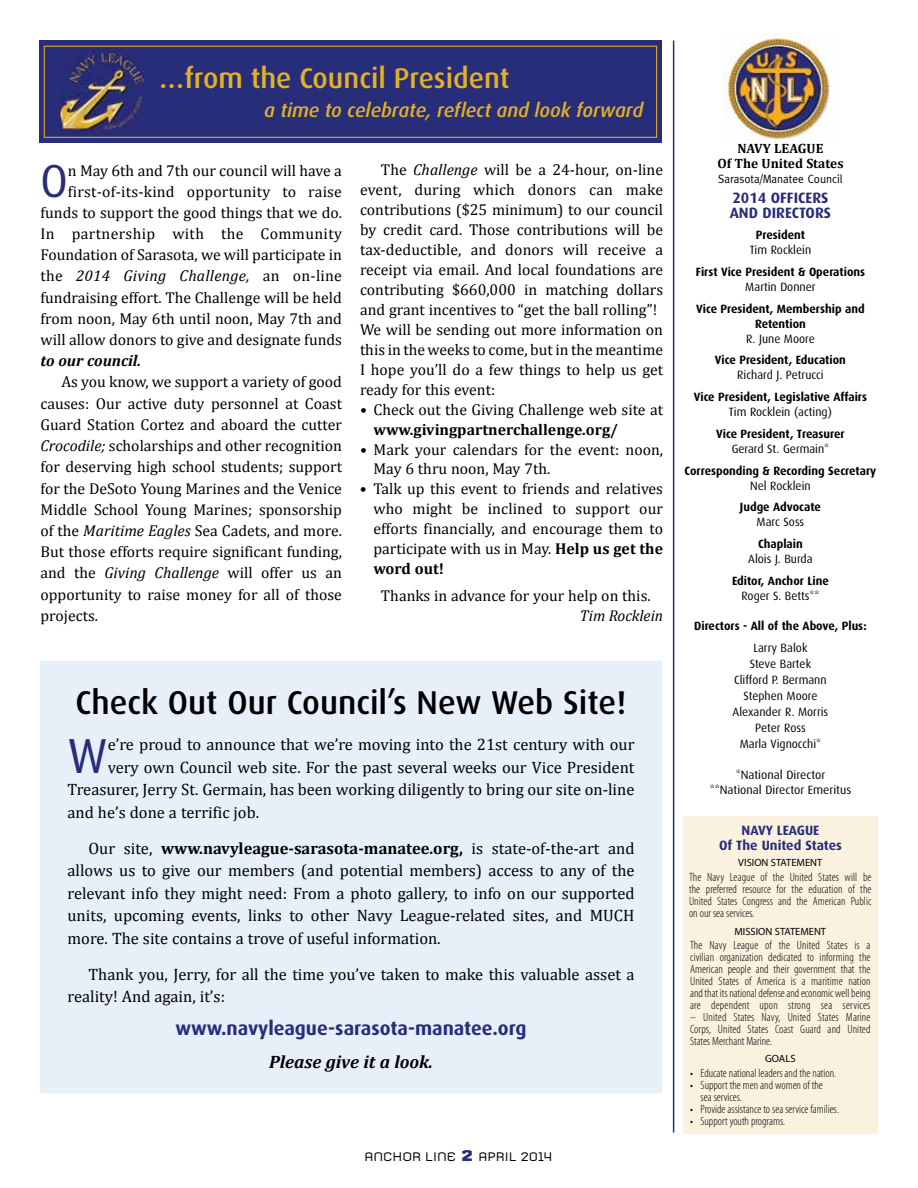
<style>
.page{position:relative;width:918px;height:1188px;background:#fff}
.page>*{position:absolute;margin:0;border:0;box-sizing:border-box;transform-origin:0 0}
.t1{font:49.2px "Dax";color:#272d79}
.t2{font:46.2px "Dax";color:#272d79}
.t3{font:500 33px "Dax";color:#000}
.t4{font:500 28.5px "Dax";color:#e2b124}
.t5{font:italic 500 19.5px "Dax";color:#e2b124}
.t6{font:700 19.5px "Dax";color:#272d79}
.t7{font:italic 700 18px "Cambria";color:#000}
.t8{font:16.5px/22.5px "Cambria";color:#000;text-align:justify}
.t9{font:15.75px/21.1px "Cambria";color:#000;text-align:justify}
.t10{font:700 15.75px "Cambria";color:#000}
.t11{font:italic 700 15.75px "Cambria";color:#000}
.t12{font:italic 15.75px "Cambria";color:#000}
.t13{font:700 15px/15px "Dax";color:#272d79}
.t14{font:700 13.5px/15px "Cambria";color:#000;text-align:center}
.t15{font:700 13.5px/15px "Dax";color:#272d79;text-align:center}
.t16{font:300 condensed 12px/12px "Myriad Pro";color:#000;text-align:justify}
.t17{font:12px/16px "Dax";color:#000;text-align:center}
.t18{font:700 12px/15px "Dax";color:#000;text-align:center}
.t19{font:12px "Meta";color:#000;scale:.94 1}
.t20{font:12px "Armada";color:#000}
.t21{font:10.5px "Myriad Pro";color:#000}
.t22{font:10.5px "Myriad";color:#000}
.s1{font-style:italic}
.s2{font-weight:700}
.s3{font-weight:700;font-size:15px;color:#272d79}
</style>
<div class="page">
<div style="left:40px;top:661px;width:622px;height:433px;background:#e7eff9"></div>
<div style="left:683px;top:817px;width:195px;height:317px;background:#faf1df"></div>
<img style="left:724px;top:33px;width:106px;height:107px">
<div style="left:39px;top:41px;width:623px;height:102px;background:#272d79"></div>
<div style="left:44px;top:46px;width:613px;height:92px;border:1px solid #e2b124"></div>
<img style="left:62px;top:52px;width:81px;height:81px">
<div style="left:60px;top:50px;width:85px;height:85px;border:1px solid #272d79"></div>
<hr style="left:673px;top:40px;width:1px;height:1093px;background:#272d79">
<h3 class="t4" style="left:159px;top:63px;width:352px">…from the Council President</h3>
<p class="t5" style="left:264px;top:99px;width:380px">a time to celebrate, reflect and look forward</p>
<h2 class="t2" style="left:40px;top:155px;width:29px">O</h2>
<p class="t9" style="left:40px;top:160px;width:303px;text-align:right">n May 6th and 7th our council will have a first-of-its-kind opportunity to raise funds to support the good things that we do.<br>In partnership with the Community Foundation of Sarasota, we will participate in the <span class="s1">2014 Giving Challenge,</span> an on-line fundraising effort. The Challenge will be held from noon, May 6th until noon, May 7th and will allow donors to give and designate funds</p>
<p class="t11" style="left:40px;top:350px;width:102px">to our council.</p>
<p class="t9" style="left:40px;top:371px;width:303px;text-indent:21px">As you know, we support a variety of good causes: Our active duty personnel at Coast Guard Station Cortez and aboard the cutter <span class="s1">Crocodile;</span> scholarships and other recognition for deserving high school students; support for the DeSoto Young Marines and the Venice Middle School Young Marines; sponsorship of the <span class="s1">Maritime Eagles</span> Sea Cadets, and more.<br>But those efforts require significant funding, and the <span class="s1">Giving Challenge</span> will offer us an opportunity to raise money for all of those projects.</p>
<p class="t9" style="left:360px;top:160px;width:305px;line-height:20px;text-align:left;text-indent:21px">The <span class="s1">Challenge</span> will be a 24-hour, on-line event, during which donors can make contributions ($25 minimum) to our council by credit card. Those contributions will be tax-deductible, and donors will receive a receipt via email. And local foundations are contributing $660,000 in matching dollars and grant incentives to “get the ball rolling”!<br>We will be sending out more information on this in the weeks to come, but in the meantime I hope you’ll do a few things to help us get ready for this event:</p>
<p class="t9" style="left:360px;top:399px;width:305px">• Check out the Giving Challenge web site at</p>
<p class="t10" style="left:374px;top:418px;width:246px">www.givingpartnerchallenge.org/</p>
<p class="t9" style="left:373px;top:439px;width:291px;line-height:20px;text-indent:-13px">• Mark your calendars for the event: noon,<br>May 6 thru noon, May 7th.</p>
<p class="t9" style="left:373px;top:479px;width:291px;line-height:20px;text-indent:-13px">• Talk up this event to friends and relatives who might be inclined to support our efforts financially, and encourage them to participate with us in May. <span class="s2">Help us get the word out!</span></p>
<p class="t9" style="left:381px;top:585px;width:271px">Thanks in advance for your help on this.</p>
<p class="t12" style="left:580px;top:605px;width:85px">Tim Rocklein</p>
<h3 class="t3" style="left:75px;top:684px;width:552px">Check Out Our Council’s New Web Site!</h3>
<h1 class="t1" style="left:68px;top:729px;width:42px">W</h1>
<p class="t8" style="left:108px;top:733px;width:528px">e’re proud to announce that we’re moving into the 21st century with our</p>
<p class="t8" style="left:108px;top:756px;width:528px">very own Council web site. For the past several weeks our Vice President</p>
<p class="t8" style="left:68px;top:778px;width:568px">Treasurer, Jerry St. Germain, has been working diligently to bring our site on-line</p>
<p class="t8" style="left:68px;top:801px;width:193px">and he’s done a terrific job.</p>
<p class="t8" style="left:68px;top:837px;width:569px;text-indent:21px">Our site, <span class="s2">www.navyleague-sarasota-manatee.org,</span> is state-of-the-art and allows us to give our members (and potential members) access to any of the relevant info they might need: From a photo gallery, to info on our supported units, upcoming events, links to other Navy League-related sites, and MUCH more. The site contains a trove of useful information.</p>
<p class="t8" style="left:68px;top:963px;width:568px;text-indent:21px">Thank you, Jerry, for all the time you’ve taken to make this valuable asset a reality! And again, it’s:</p>
<p class="t6" style="left:176px;top:1018px;width:352px">www.navyleague-sarasota-manatee.org</p>
<p class="t7" style="left:269px;top:1050px;width:165px">Please give it a look.</p>
<p class="t20" style="left:364px;top:1150px;width:190px">ANCHOR LINE <span class="s3">2</span> APRIL 2014</p>
<p class="t14" style="left:717px;top:141px;width:128px">Navy League<br>Of The United States</p>
<p class="t19" style="left:718px;top:172px;width:134px">Sarasota/Manatee Council</p>
<p class="t13" style="left:730px;top:190px;width:103px">2014 OFFICERS<br>AND DIRECTORS</p>
<p class="t18" style="left:756px;top:228px;width:51px">President</p>
<p class="t17" style="left:750px;top:242px;width:63px">Tim Rocklein</p>
<p class="t18" style="left:696px;top:264px;width:171px">First Vice President &amp; Operations</p>
<p class="t17" style="left:745px;top:279px;width:72px">Martin Donner</p>
<p class="t18" style="left:696px;top:301px;width:170px">Vice President, Membership and<br>Retention</p>
<p class="t17" style="left:746px;top:331px;width:70px">R. June Moore</p>
<p class="t18" style="left:715px;top:353px;width:132px">Vice President, Education</p>
<p class="t17" style="left:737px;top:367px;width:88px">Richard J. Petrucci</p>
<p class="t18" style="left:694px;top:390px;width:175px">Vice President, Legislative Affairs</p>
<p class="t17" style="left:729px;top:404px;width:104px">Tim Rocklein (acting)</p>
<p class="t18" style="left:716px;top:426px;width:130px">Vice President, Treasurer</p>
<p class="t17" style="left:732px;top:441px;width:99px">Gerard St. Germain*</p>
<p class="t18" style="left:685px;top:463px;width:193px">Corresponding &amp; Recording Secretary</p>
<p class="t17" style="left:750px;top:478px;width:62px">Nel Rocklein</p>
<p class="t18" style="left:740px;top:500px;width:82px">Judge Advocate</p>
<p class="t17" style="left:757px;top:514px;width:49px">Marc Soss</p>
<p class="t18" style="left:758px;top:537px;width:46px">Chaplain</p>
<p class="t17" style="left:748px;top:551px;width:66px">Alois J. Burda</p>
<p class="t18" style="left:732px;top:573px;width:98px">Editor, Anchor Line</p>
<p class="t17" style="left:741px;top:588px;width:80px">Roger S. Betts**</p>
<p class="t18" style="left:694px;top:618px;width:174px">Directors - All of the Above, Plus:</p>
<p class="t17" style="left:733px;top:640px;width:97px">Larry Balok<br>Steve Bartek<br>Clifford P. Bermann<br>Stephen Moore<br>Alexander R. Morris<br>Peter Ross<br>Marla Vignocchi*</p>
<p class="t17" style="left:710px;top:768px;width:143px;line-height:15px">*National Director **National Director Emeritus</p>
<p class="t15" style="left:719px;top:823px;width:124px">Navy League<br>Of The United States</p>
<p class="t21" style="left:738px;top:856px;width:85px">VISION STATEMENT</p>
<p class="t16" style="left:689px;top:871px;width:184px">The Navy League of the United States will be the preferred resource for the education of the United States Congress and the American Public on our sea services.</p>
<p class="t21" style="left:734px;top:925px;width:93px">MISSION STATEMENT</p>
<p class="t16" style="left:690px;top:940px;width:182px">The Navy League of the United States is a civilian organization dedicated to informing the American people and their government that the United States of America is a maritime nation andthat itsnationaldefenseandeconomic wellbeing are dependent upon strong sea services</p>
<p class="t16" style="left:690px;top:1012px;width:182px">– United States Navy, United States Marine Corps, United States Coast Guard and United States Merchant Marine.</p>
<p class="t22" style="left:765px;top:1053px;width:32px">GOALS</p>
<p class="t16" style="left:690px;top:1067px;width:148px">• Educate national leaders and the nation.</p>
<p class="t16" style="left:701px;top:1079px;width:124px;text-indent:-10px">• Support the men and women of the sea services.</p>
<p class="t16" style="left:690px;top:1103px;width:150px">• Provide assistance to sea service families.</p>
<p class="t16" style="left:690px;top:1115px;width:97px">• Support youth programs.</p>
</div>
